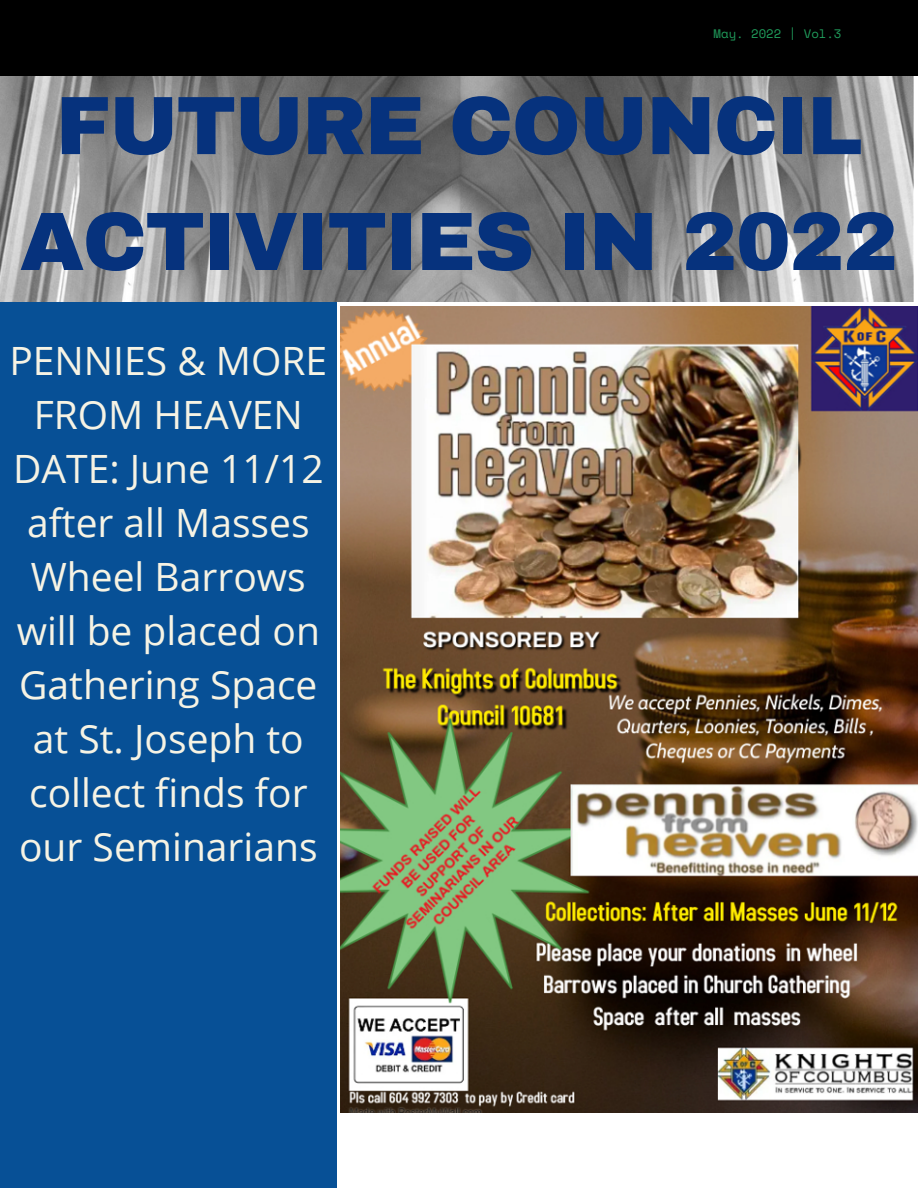
<style>
.page{position:relative;width:918px;height:1188px;background:#fff}
.page>*{position:absolute;margin:0;border:0;box-sizing:border-box;transform-origin:0 0}
.t1{font:900 82.8px/115.8px "Archivo";letter-spacing:-.02em;color:#06327d;text-align:center}
.t2{font:39px/54px "Open Sans";color:#f6f3e4;text-align:center}
.t3{font:12.3px "Space Mono";color:#209d5c}
</style>
<div class="page">
<div style="left:0;top:278px;width:337px;height:910px;background:#075096"></div>
<img style="left:0;top:76px;width:914px;height:226px">
<div style="left:0;top:0;width:918px;height:76px;background:#000"></div>
<img style="left:340px;top:307px;width:578px;height:805px">
<p class="t3" style="left:714px;top:25px;width:129px">May. 2022 | Vol.3</p>
<h1 class="t1" style="left:20px;top:69px;width:880px">FUTURE COUNCIL<br>ACTIVITIES IN 2022</h1>
<p class="t2" style="left:9px;top:333px;width:319px">PENNIES &amp; MORE<br>FROM HEAVEN<br>DATE: June 11/12 after all Masses<br>Wheel Barrows will be placed on<br>Gathering Space at St. Joseph to collect finds for our Seminarians</p>
</div>
